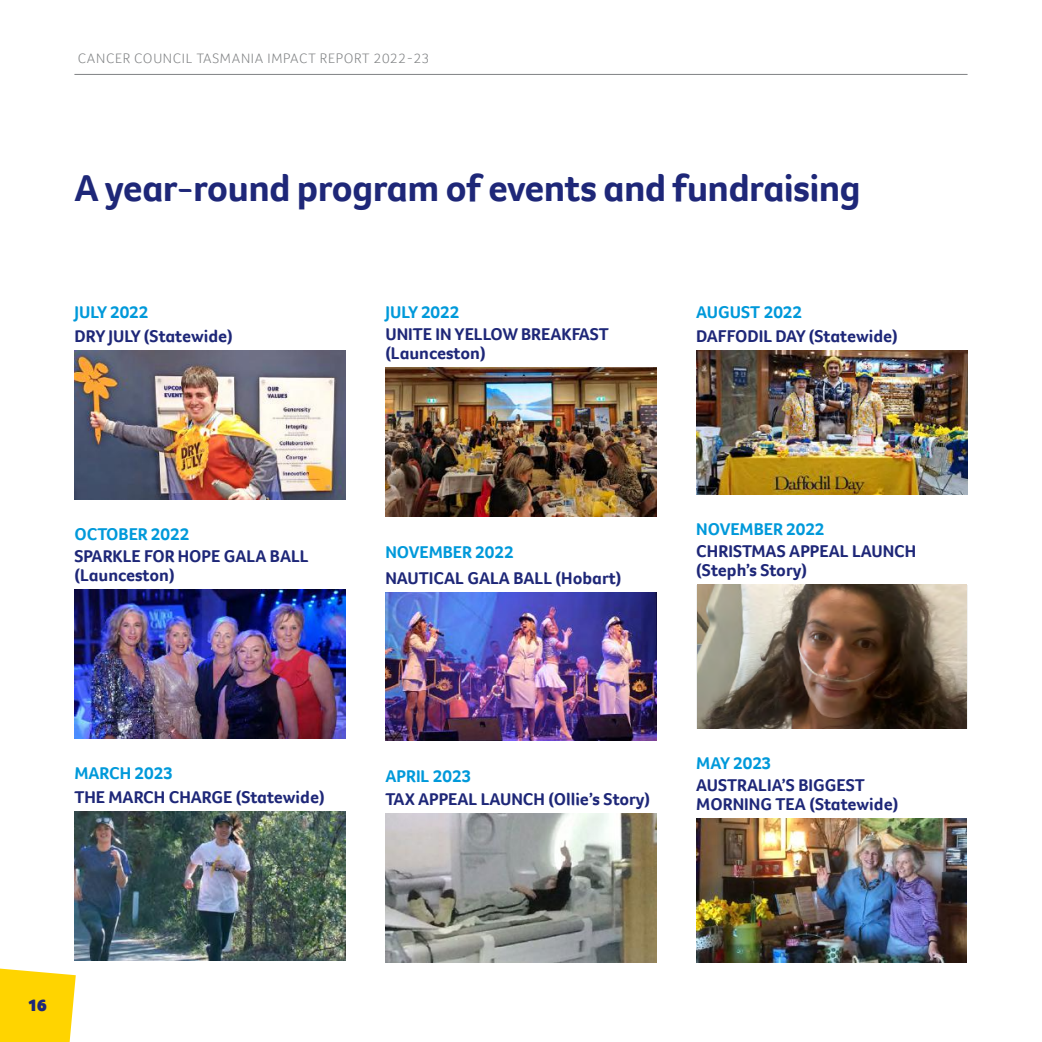
<style>
.page{position:relative;width:1042px;height:1042px;background:#fff}
.page>*{position:absolute;margin:0;border:0;box-sizing:border-box;transform-origin:0 0}
.t1{font:700 38.5px "Foco CC";letter-spacing:-.02em;color:#1e2778}
.t2{font:700 17.5px/19.2px "Foco CC";color:#1e2778}
.t3{font:700 17.5px "Foco CC";color:#0099da}
.t4{font:900 17.5px "Foco CC";color:#1e2778}
.t5{font:300 14px "Foco CC";letter-spacing:.05em;color:#808284}
</style>
<div class="page">
<svg style="left:0;top:968px;width:76px;height:74px;background:#ffd717"></svg>
<hr style="left:74px;top:74px;width:893px;height:1px;background:#808284">
<img style="left:74px;top:350px;width:272px;height:149px">
<img style="left:74px;top:589px;width:272px;height:149px">
<img style="left:74px;top:811px;width:272px;height:149px">
<img style="left:385px;top:368px;width:271px;height:149px">
<img style="left:385px;top:592px;width:271px;height:149px">
<img style="left:385px;top:813px;width:271px;height:149px">
<img style="left:696px;top:350px;width:271px;height:144px">
<img style="left:698px;top:584px;width:268px;height:144px">
<img style="left:696px;top:819px;width:270px;height:143px">
<p class="t5" style="left:78px;top:49px;width:353px">CANCER COUNCIL TASMANIA IMPACT REPORT 2022-23</p>
<h1 class="t1" style="left:74px;top:162px;width:788px">A year-round program of events and fundraising</h1>
<p class="t3" style="left:74px;top:301px;width:76px">JULY 2022</p>
<p class="t2" style="left:74px;top:326px;width:160px">DRY JULY (Statewide)</p>
<p class="t3" style="left:74px;top:522px;width:116px">OCTOBER 2022</p>
<p class="t2" style="left:74px;top:546px;width:236px">SPARKLE FOR HOPE GALA BALL (Launceston)</p>
<p class="t3" style="left:385px;top:301px;width:76px">JULY 2022</p>
<p class="t2" style="left:385px;top:324px;width:225px">UNITE IN YELLOW BREAKFAST (Launceston)</p>
<p class="t3" style="left:385px;top:540px;width:130px">NOVEMBER 2022</p>
<p class="t2" style="left:385px;top:568px;width:238px">NAUTICAL GALA BALL (Hobart)</p>
<p class="t3" style="left:696px;top:301px;width:107px">AUGUST 2022</p>
<p class="t2" style="left:696px;top:326px;width:203px">DAFFODIL DAY (Statewide)</p>
<p class="t3" style="left:696px;top:517px;width:130px">NOVEMBER 2022</p>
<p class="t2" style="left:696px;top:541px;width:221px">CHRISTMAS APPEAL LAUNCH (Steph’s Story)</p>
<p class="t3" style="left:74px;top:762px;width:100px">MARCH 2023</p>
<p class="t2" style="left:74px;top:787px;width:252px">THE MARCH CHARGE (Statewide)</p>
<p class="t3" style="left:385px;top:764px;width:87px">APRIL 2023</p>
<p class="t2" style="left:385px;top:789px;width:266px">TAX APPEAL LAUNCH (Ollie’s Story)</p>
<p class="t3" style="left:696px;top:752px;width:77px">MAY 2023</p>
<p class="t2" style="left:696px;top:775px;width:203px">AUSTRALIA’S BIGGEST<br>MORNING TEA (Statewide)</p>
<p class="t4" style="left:27px;top:993px;width:21px">16</p>
</div>
